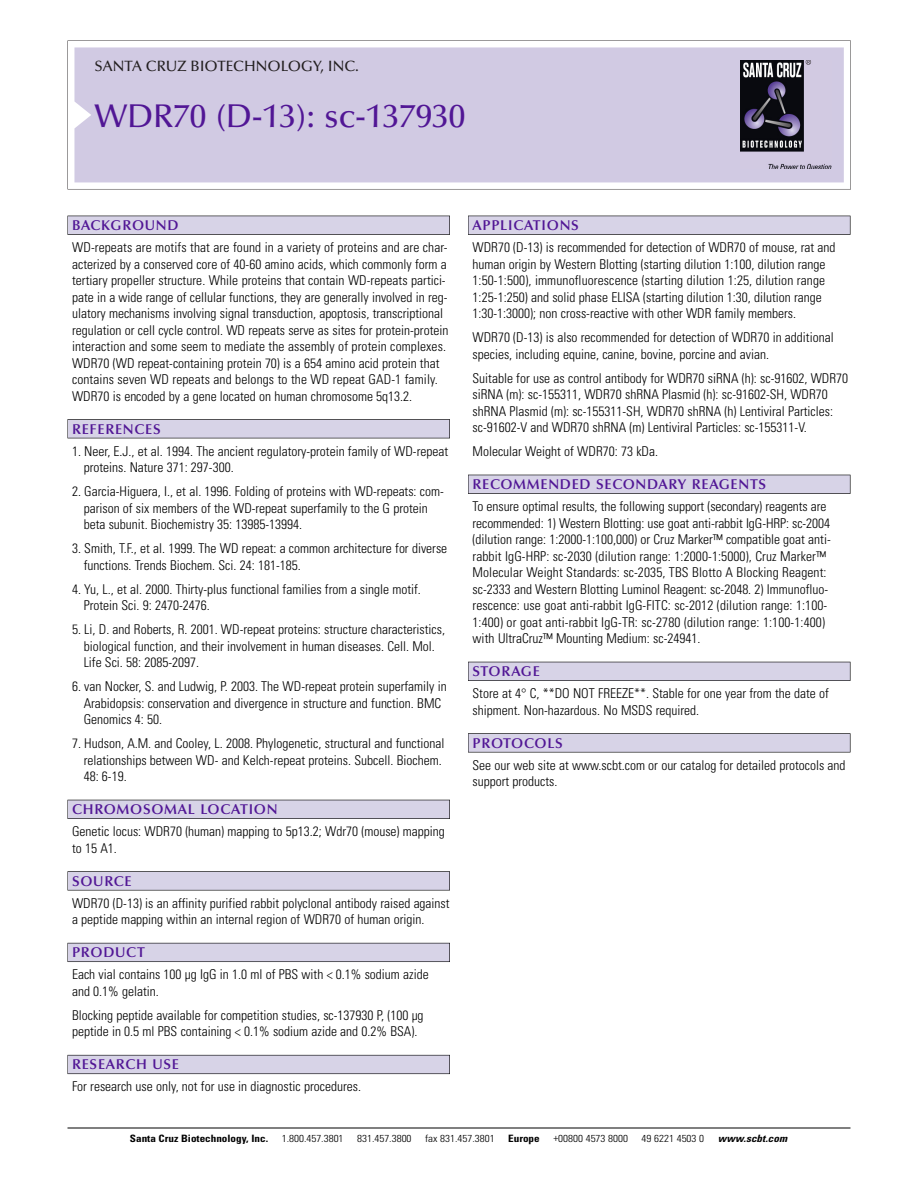
<style>
.page{position:relative;width:918px;height:1188px;background:#fff}
.page>*{position:absolute;margin:0;border:0;box-sizing:border-box;transform-origin:0 0}
.t1{font:500 33px "Optima";color:#511695}
.t2{font:500 15px "Optima";color:#231f20}
.t3{font:600 14.25px "Optima";letter-spacing:.05em;color:#511695}
.t4{font:300 condensed 13.5px/16.5px "Univers";color:#000}
.t5{font:300 condensed 10.2px "Univers";color:#000;scale:1.1 1}
.t6{font:700 condensed 10.2px "Univers";color:#000;scale:1.1 1}
.t7{font:italic 700 condensed 10.2px "Univers";letter-spacing:.005em;color:#000;scale:1.1 1}
</style>
<div class="page">
<svg style="left:68px;top:40px;width:783px;height:149px"></svg>
<div style="left:74px;top:47px;width:770px;height:135px;background:#d1cae3"></div>
<img style="left:741px;top:60px;width:90px;height:108px">
<div style="left:68px;top:216px;width:382px;height:19px;background:#525155"></div>
<div style="left:68px;top:216px;width:381px;height:18px;background:#d7d3e7"></div>
<div style="left:68px;top:419px;width:382px;height:19px;background:#525155"></div>
<div style="left:68px;top:420px;width:381px;height:18px;background:#d7d3e7"></div>
<div style="left:68px;top:800px;width:382px;height:19px;background:#525158"></div>
<div style="left:68px;top:800px;width:381px;height:18px;background:#d7d3e7"></div>
<div style="left:68px;top:871px;width:382px;height:19px;background:#575759"></div>
<div style="left:68px;top:872px;width:381px;height:18px;background:#d7d3e7"></div>
<div style="left:68px;top:943px;width:382px;height:19px;background:#5b5a62"></div>
<div style="left:68px;top:943px;width:381px;height:18px;background:#d7d3e7"></div>
<div style="left:68px;top:1055px;width:382px;height:19px;background:#66646e"></div>
<div style="left:68px;top:1055px;width:381px;height:18px;background:#d7d3e7"></div>
<div style="left:468px;top:216px;width:382px;height:19px;background:#525155"></div>
<div style="left:468px;top:216px;width:382px;height:18px;background:#d7d3e7"></div>
<div style="left:468px;top:475px;width:382px;height:19px;background:#515055"></div>
<div style="left:468px;top:475px;width:382px;height:18px;background:#d7d3e7"></div>
<div style="left:468px;top:662px;width:382px;height:19px;background:#525158"></div>
<div style="left:468px;top:662px;width:382px;height:18px;background:#d7d3e7"></div>
<div style="left:468px;top:733px;width:382px;height:19px;background:#575759"></div>
<div style="left:468px;top:734px;width:382px;height:18px;background:#d7d3e7"></div>
<hr style="left:68px;top:1128px;width:782px;height:1px;background:#000">
<p class="t2" style="left:94px;top:61px;width:266px">SANTA CRUZ BIOTECHNOLOGY, INC.</p>
<h1 class="t1" style="left:94px;top:103px;width:372px">WDR70 (D-13): sc-137930</h1>
<p class="t3" style="left:72px;top:219px;width:108px">BACKGROUND</p>
<p class="t4" style="left:72px;top:240px;width:378px">WD-repeats are motifs that are found in a variety of proteins and are char&shy;acterized by a conserved core of 40-60 amino acids, which commonly form a tertiary propeller structure. While proteins that contain WD-repeats partici&shy;pate in a wide range of cellular functions, they are generally involved in reg&shy;ulatory mechanisms involving signal transduction, apoptosis, transcriptional regulation or cell cycle control. WD repeats serve as sites for protein-protein interaction and some seem to mediate the assembly of protein complexes.<br>WDR70 (WD repeat-containing protein 70) is a 654 amino acid protein that contains seven WD repeats and belongs to the WD repeat GAD-1 family.<br>WDR70 is encoded by a gene located on human chromosome 5q13.2.</p>
<p class="t3" style="left:72px;top:423px;width:90px">REFERENCES</p>
<p class="t4" style="left:84px;top:444px;width:366px;text-indent:-12px">1. Neer, E.J., et al. 1994. The ancient regulatory-protein family of WD-repeat proteins. Nature 371: 297-300.</p>
<p class="t4" style="left:84px;top:484px;width:362px;text-indent:-12px">2. Garcia-Higuera, I., et al. 1996. Folding of proteins with WD-repeats: com&shy;parison of six members of the WD-repeat superfamily to the G protein beta subunit. Biochemistry 35: 13985-13994.</p>
<p class="t4" style="left:84px;top:541px;width:365px;text-indent:-12px">3. Smith, T.F., et al. 1999. The WD repeat: a common architecture for diverse functions. Trends Biochem. Sci. 24: 181-185.</p>
<p class="t4" style="left:84px;top:582px;width:339px;text-indent:-12px">4. Yu, L., et al. 2000. Thirty-plus functional families from a single motif.<br>Protein Sci. 9: 2470-2476.</p>
<p class="t4" style="left:84px;top:622px;width:363px;text-indent:-12px">5. Li, D. and Roberts, R. 2001. WD-repeat proteins: structure characteristics, biological function, and their involvement in human diseases. Cell. Mol.<br>Life Sci. 58: 2085-2097.</p>
<p class="t4" style="left:84px;top:679px;width:365px;text-indent:-12px">6. van Nocker, S. and Ludwig, P. 2003. The WD-repeat protein superfamily in<br>Arabidopsis: conservation and divergence in structure and function. BMC<br>Genomics 4: 50.</p>
<p class="t4" style="left:84px;top:736px;width:362px;text-indent:-12px">7. Hudson, A.M. and Cooley, L. 2008. Phylogenetic, structural and functional relationships between WD- and Kelch-repeat proteins. Subcell. Biochem.<br>48: 6-19.</p>
<p class="t3" style="left:72px;top:804px;width:207px">CHROMOSOMAL LOCATION</p>
<p class="t4" style="left:72px;top:824px;width:374px">Genetic locus: WDR70 (human) mapping to 5p13.2; Wdr70 (mouse) mapping to 15 A1.</p>
<p class="t3" style="left:72px;top:875px;width:61px">SOURCE</p>
<p class="t4" style="left:72px;top:896px;width:379px">WDR70 (D-13) is an affinity purified rabbit polyclonal antibody raised against a peptide mapping within an internal region of WDR70 of human origin.</p>
<p class="t3" style="left:72px;top:947px;width:74px">PRODUCT</p>
<p class="t4" style="left:72px;top:967px;width:358px">Each vial contains 100 µg IgG in 1.0 ml of PBS with &lt; 0.1% sodium azide and 0.1% gelatin.</p>
<p class="t4" style="left:72px;top:1008px;width:353px">Blocking peptide available for competition studies, sc-137930 P, (100 µg peptide in 0.5 ml PBS containing &lt; 0.1% sodium azide and 0.2% BSA).</p>
<p class="t3" style="left:72px;top:1059px;width:109px">RESEARCH USE</p>
<p class="t4" style="left:72px;top:1079px;width:290px">For research use only, not for use in diagnostic procedures.</p>
<p class="t3" style="left:473px;top:219px;width:108px">APPLICATIONS</p>
<p class="t4" style="left:473px;top:240px;width:364px">WDR70 (D-13) is recommended for detection of WDR70 of mouse, rat and human origin by Western Blotting (starting dilution 1:100, dilution range 1:50-1:500), immunofluorescence (starting dilution 1:25, dilution range 1:25-1:250) and solid phase ELISA (starting dilution 1:30, dilution range 1:30-1:3000); non cross-reactive with other WDR family members.</p>
<p class="t4" style="left:473px;top:330px;width:363px">WDR70 (D-13) is also recommended for detection of WDR70 in additional species, including equine, canine, bovine, porcine and avian.</p>
<p class="t4" style="left:473px;top:371px;width:377px">Suitable for use as control antibody for WDR70 siRNA (h): sc-91602, WDR70 siRNA (m): sc-155311, WDR70 shRNA Plasmid (h): sc-91602-SH, WDR70 shRNA Plasmid (m): sc-155311-SH, WDR70 shRNA (h) Lentiviral Particles: sc-91602-V and WDR70 shRNA (m) Lentiviral Particles: sc-155311-V.</p>
<p class="t4" style="left:473px;top:444px;width:187px">Molecular Weight of WDR70: 73 kDa.</p>
<p class="t3" style="left:473px;top:479px;width:295px">RECOMMENDED SECONDARY REAGENTS</p>
<p class="t4" style="left:473px;top:499px;width:360px">To ensure optimal results, the following support (secondary) reagents are recommended: 1) Western Blotting: use goat anti-rabbit IgG-HRP: sc-2004 (dilution range: 1:2000-1:100,000) or Cruz Marker™ compatible goat anti&shy;rabbit IgG-HRP: sc-2030 (dilution range: 1:2000-1:5000), Cruz Marker™ Molecular Weight Standards: sc-2035, TBS Blotto A Blocking Reagent: sc-2333 and Western Blotting Luminol Reagent: sc-2048. 2) Immunofluo&shy;rescence: use goat anti-rabbit IgG-FITC: sc-2012 (dilution range: 1:100- 1:400) or goat anti-rabbit IgG-TR: sc-2780 (dilution range: 1:100-1:400) with UltraCruz™ Mounting Medium: sc-24941.</p>
<p class="t3" style="left:473px;top:666px;width:69px">STORAGE</p>
<p class="t4" style="left:473px;top:686px;width:358px">Store at 4° C, **DO NOT FREEZE**. Stable for one year from the date of shipment. Non-hazardous. No MSDS required.</p>
<p class="t3" style="left:473px;top:737px;width:92px">PROTOCOLS</p>
<p class="t4" style="left:473px;top:758px;width:375px">See our web site at www.scbt.com or our catalog for detailed protocols and support products.</p>
<p class="t6" style="left:130px;top:1135px;width:127px">Santa Cruz Biotechnology, Inc.</p>
<p class="t5" style="left:282px;top:1135px;width:58px">1.800.457.3801</p>
<p class="t5" style="left:357px;top:1135px;width:51px">831.457.3800</p>
<p class="t5" style="left:425px;top:1135px;width:65px">fax 831.457.3801</p>
<p class="t6" style="left:508px;top:1135px;width:30px">Europe</p>
<p class="t5" style="left:553px;top:1135px;width:69px">+00800 4573 8000</p>
<p class="t5" style="left:642px;top:1135px;width:58px">49 6221 4503 0</p>
<p class="t7" style="left:718px;top:1135px;width:64px">www.scbt.com</p>
</div>
